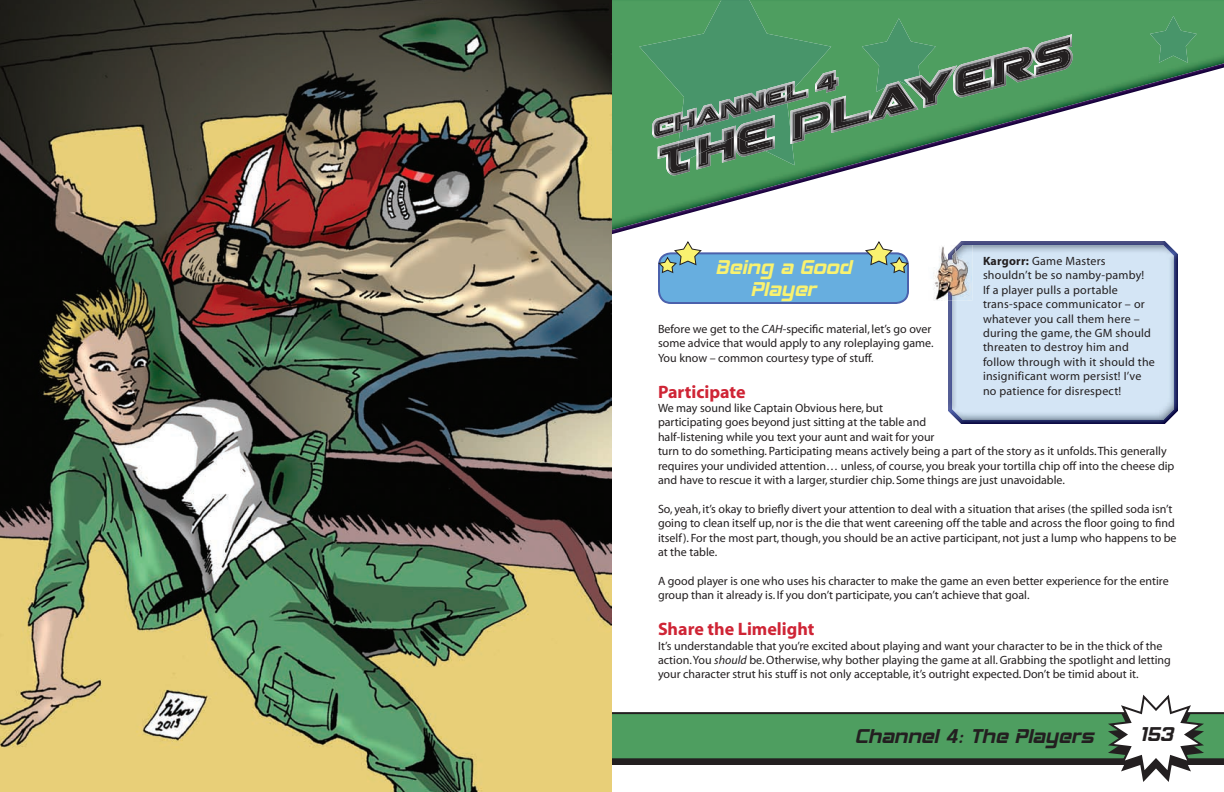
<style>
.page{position:relative;width:1224px;height:792px;background:#fff}
.page>*{position:absolute;margin:0;border:0;box-sizing:border-box;transform-origin:0 0}
.t1{font:24px "Hemi Head 426";color:#231f20}
.t2{font:24px/22px "Hemi Head 426";color:#f9f270;text-align:center}
.t3{font:700 18px "Myriad";color:#cf2435}
.t4{font:12px/14.4px "Myriad";color:#231f20}
.t5{font:12px/14.4px "Myriad";letter-spacing:.02em;color:#231f20}
.s1{font-weight:700}
.s2{font-style:italic}
</style>
<div class="page">
<svg style="left:612px;top:695px;width:612px;height:87px"></svg>
<img style="left:612px;top:0;width:612px;height:235px">
<img style="left:639px;top:0;width:192px;height:165px">
<img style="left:862px;top:18px;width:74px;height:74px">
<img style="left:1150px;top:16px;width:47px;height:47px">
<img style="left:658px;top:141px;width:32px;height:34px">
<img style="left:679px;top:136px;width:18px;height:28px">
<img style="left:697px;top:155px;width:39px;height:15px">
<img style="left:697px;top:126px;width:38px;height:29px">
<img style="left:735px;top:151px;width:30px;height:6px">
<img style="left:735px;top:115px;width:40px;height:36px">
<img style="left:790px;top:102px;width:41px;height:42px">
<svg style="left:790px;top:130px;width:2px;height:14px"></svg>
<img style="left:831px;top:96px;width:40px;height:37px">
<img style="left:868px;top:81px;width:50px;height:42px">
<svg style="left:885px;top:82px;width:12px;height:2px"></svg>
<img style="left:911px;top:65px;width:46px;height:43px">
<img style="left:904px;top:76px;width:12px;height:8px">
<img style="left:953px;top:56px;width:40px;height:41px">
<img style="left:992px;top:47px;width:42px;height:42px">
<img style="left:1033px;top:34px;width:40px;height:44px">
<img style="left:660px;top:143px;width:28px;height:30px">
<img style="left:677px;top:139px;width:18px;height:26px">
<img style="left:699px;top:154px;width:35px;height:13px">
<img style="left:699px;top:128px;width:35px;height:26px">
<img style="left:737px;top:150px;width:26px;height:5px">
<img style="left:737px;top:118px;width:36px;height:32px">
<img style="left:792px;top:104px;width:38px;height:37px">
<img style="left:833px;top:98px;width:36px;height:32px">
<img style="left:871px;top:84px;width:44px;height:36px">
<img style="left:916px;top:69px;width:37px;height:36px">
<img style="left:908px;top:78px;width:14px;height:14px">
<img style="left:955px;top:58px;width:36px;height:37px">
<img style="left:994px;top:49px;width:39px;height:38px">
<img style="left:1035px;top:37px;width:36px;height:38px">
<img style="left:652px;top:114px;width:23px;height:24px">
<img style="left:673px;top:112px;width:9px;height:22px">
<img style="left:680px;top:108px;width:16px;height:24px">
<img style="left:692px;top:104px;width:27px;height:25px">
<img style="left:719px;top:120px;width:22px;height:2px">
<img style="left:741px;top:89px;width:25px;height:27px">
<img style="left:764px;top:83px;width:22px;height:25px">
<img style="left:795px;top:88px;width:13px;height:15px">
<img style="left:785px;top:81px;width:10px;height:23px">
<img style="left:815px;top:70px;width:23px;height:23px">
<img style="left:654px;top:116px;width:19px;height:20px">
<img style="left:680px;top:110px;width:14px;height:3px">
<svg style="left:660px;top:113px;width:34px;height:19px"></svg>
<img style="left:696px;top:106px;width:23px;height:20px">
<img style="left:743px;top:92px;width:21px;height:2px">
<svg style="left:719px;top:94px;width:46px;height:26px"></svg>
<img style="left:766px;top:86px;width:19px;height:20px">
<svg style="left:785px;top:86px;width:6px;height:16px"></svg>
<img style="left:793px;top:90px;width:13px;height:11px">
<img style="left:787px;top:84px;width:6px;height:17px">
<img style="left:817px;top:73px;width:19px;height:17px">
<img style="left:0;top:0;width:612px;height:792px">
<svg style="left:658px;top:241px;width:251px;height:63px"></svg>
<img style="left:948px;top:241px;width:230px;height:183px">
<img style="left:933px;top:246px;width:15px;height:55px">
<img style="left:963px;top:245px;width:9px;height:56px">
<img style="left:948px;top:245px;width:15px;height:56px">
<p class="t5" style="left:983px;top:254px;width:173px"><span class="s1">Kargorr:</span> Game Masters shouldn’t be so namby-pamby!<br>If a player pulls a portable trans-space communicator – or whatever you call them here – during the game, the GM should threaten to destroy him and follow through with it should the insignificant worm persist! I’ve no patience for disrespect!</p>
<h1 class="t2" style="left:715px;top:257px;width:138px">Being a Good<br>Player</h1>
<p class="t4" style="left:658px;top:322px;width:277px">Before we get to the <span class="s2">CAH</span>-specific material, let’s go over some advice that would apply to any roleplaying game.<br>You know – common courtesy type of stuff.</p>
<h2 class="t3" style="left:658px;top:382px;width:89px">Participate</h2>
<p class="t4" style="left:658px;top:401px;width:518px">We may sound like Captain Obvious here, but<br>participating goes beyond just sitting at the table and<br>half-listening while you text your aunt and wait for your<br>turn to do something. Participating means actively being a part of the story as it unfolds. This generally requires your undivided attention… unless, of course, you break your tortilla chip off into the cheese dip and have to rescue it with a larger, sturdier chip. Some things are just unavoidable.</p>
<p class="t4" style="left:658px;top:502px;width:520px">So, yeah, it’s okay to briefly divert your attention to deal with a situation that arises (the spilled soda isn’t going to clean itself up, nor is the die that went careening off the table and across the floor going to find itself). For the most part, though, you should be an active participant, not just a lump who happens to be at the table.</p>
<p class="t4" style="left:658px;top:574px;width:512px">A good player is one who uses his character to make the game an even better experience for the entire group than it already is. If you don’t participate, you can’t achieve that goal.</p>
<h2 class="t3" style="left:658px;top:620px;width:158px">Share the Limelight</h2>
<p class="t4" style="left:658px;top:639px;width:514px">It’s understandable that you’re excited about playing and want your character to be in the thick of the action. You <span class="s2">should</span> be. Otherwise, why bother playing the game at all. Grabbing the spotlight and letting your character strut his stuff is not only acceptable, it’s outright expected. Don’t be timid about it.</p>
<h1 class="t1" style="left:855px;top:726px;width:240px">Channel 4: The Players</h1>
<h1 class="t1" style="left:1139px;top:724px;width:36px">153</h1>
</div>
